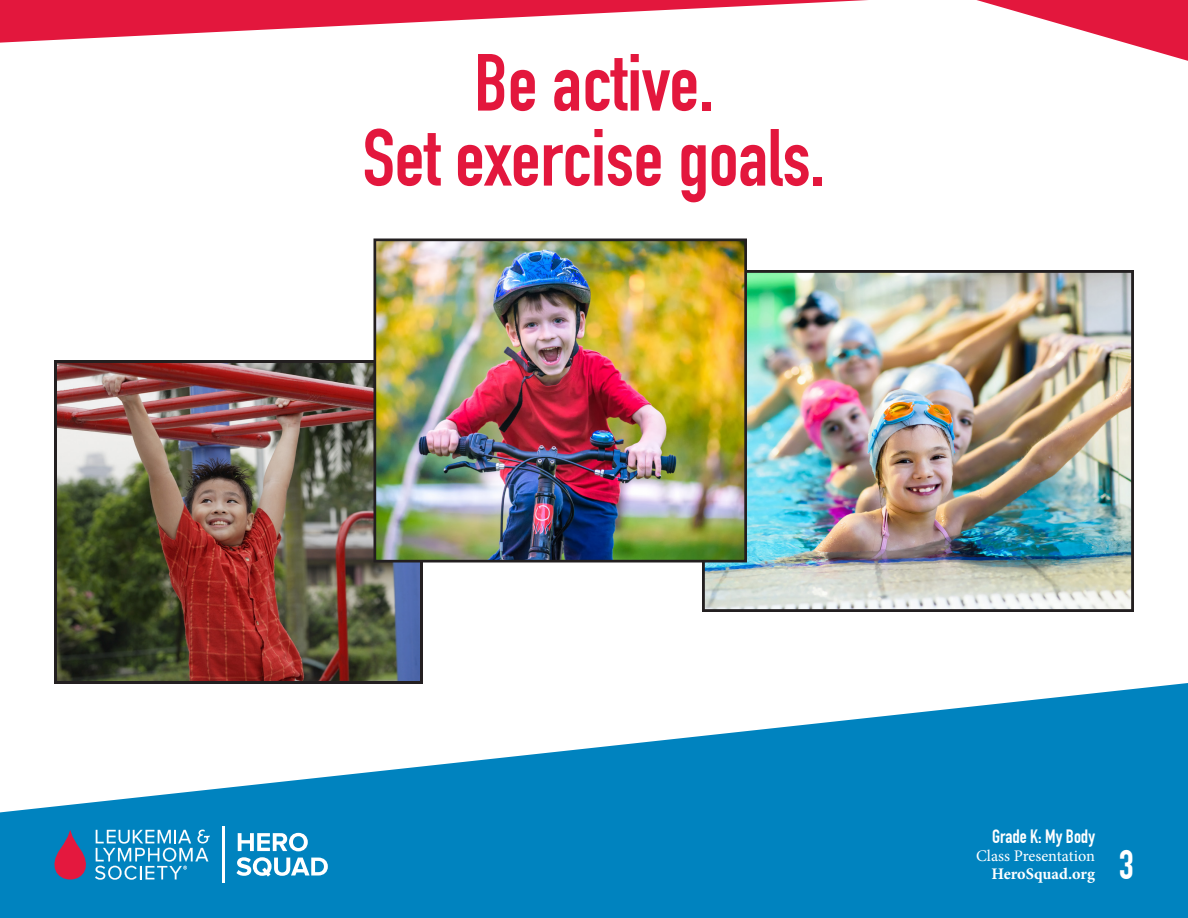
<style>
.page{position:relative;width:1188px;height:918px;background:#fff}
.page>*{position:absolute;margin:0;border:0;box-sizing:border-box;transform-origin:0 0}
.t1{font:79.5px "DIN Engschrift Std";color:#e3173d}
.t2{font:40.5px "DIN Engschrift Std";color:#fff}
.t3{font:18.9px "DIN Engschrift Std";color:#fff}
.t4{font:16.2px "Minion Pro";color:#fff}
.t5{font:700 16.2px "Minion Pro";letter-spacing:-.005em;color:#fff}
</style>
<div class="page">
<svg style="left:0;top:0;width:1188px;height:61px"></svg>
<svg style="left:0;top:683px;width:1188px;height:235px;fill:#0083bf"></svg>
<svg style="left:48px;top:829px;width:162px;height:51px;background:#458bba"></svg>
<hr style="left:222px;top:826px;width:3px;height:57px;background:#fff">
<svg style="left:238px;top:833px;width:70px;height:18px"></svg>
<svg style="left:236px;top:857px;width:92px;height:20px"></svg>
<img style="left:58px;top:364px;width:361px;height:316px">
<div style="left:54px;top:360px;width:369px;height:324px;border:3px solid #231f20"></div>
<img style="left:706px;top:274px;width:424px;height:334px">
<div style="left:702px;top:270px;width:432px;height:342px;border:3px solid #231f20"></div>
<img style="left:377px;top:243px;width:366px;height:316px">
<div style="left:373px;top:239px;width:374px;height:324px;border:3px solid #231f20"></div>
<p class="t1" style="left:474px;top:36px;width:241px">Be active.</p>
<p class="t1" style="left:363px;top:111px;width:464px">Set exercise goals.</p>
<p class="t3" style="left:992px;top:825px;width:104px">Grade K: My Body</p>
<p class="t4" style="left:976px;top:845px;width:120px">Class Presentation</p>
<p class="t5" style="left:991px;top:862px;width:105px">HeroSquad.org</p>
<p class="t2" style="left:1119px;top:841px;width:17px">3</p>
</div>
